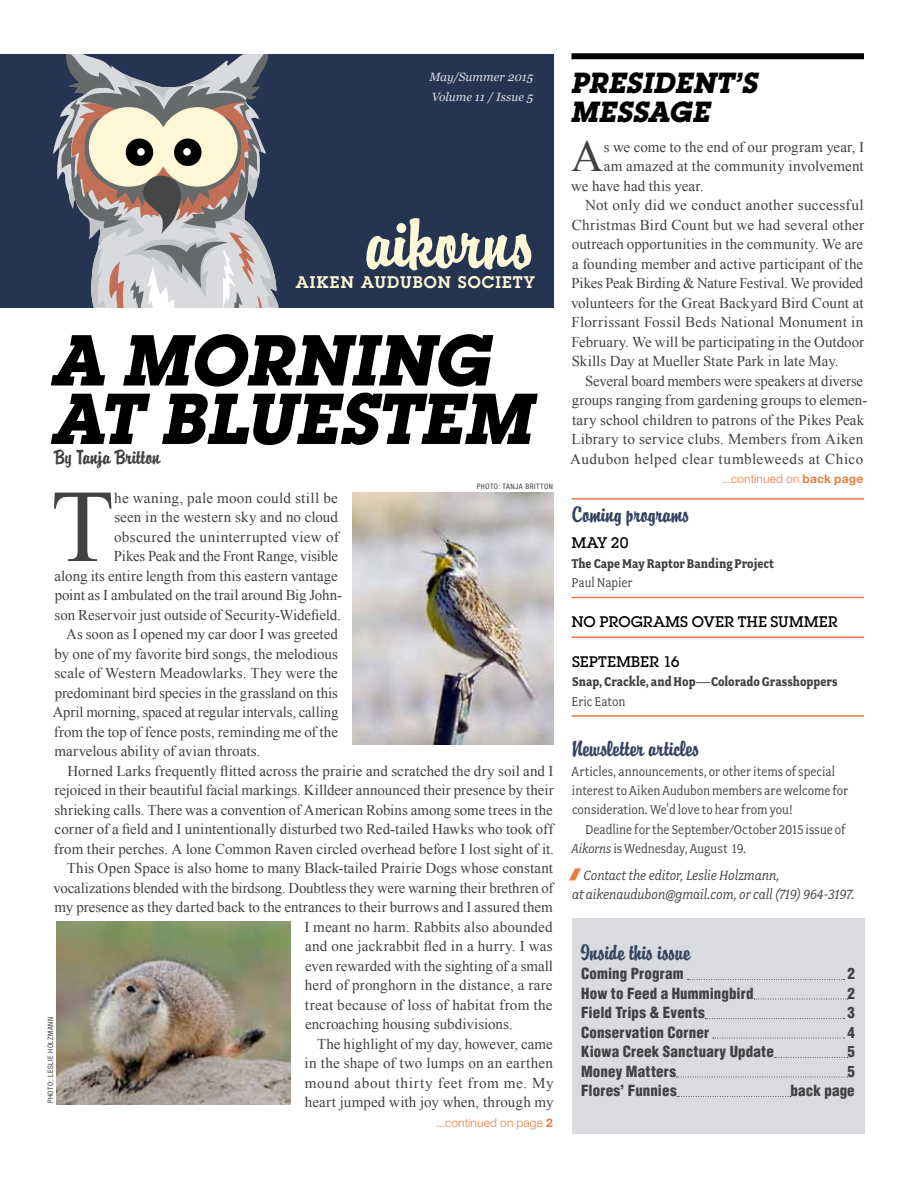
<style>
.page{position:relative;width:918px;height:1188px;background:#fff}
.page>*{position:absolute;margin:0;border:0;box-sizing:border-box;transform-origin:0 0}
.t1{font:103.35px "Times New Roman";color:#414042}
.t2{font:italic 700 70.5px "Lubalin Graph Std";letter-spacing:-.01em;color:#000}
.t3{font:64.5px "Brody";color:#fdf8d6}
.t4{font:44.4px "Times New Roman";color:#414042}
.t5{font:italic 700 28.5px/28.5px "Lubalin Graph Std";letter-spacing:.005em;color:#000}
.t6{font:19.5px "Brody";letter-spacing:-.005em;color:#344360}
.t7{font:18px "Brody";letter-spacing:-.005em;color:#414042}
.t8{font:600 16.5px "Lubalin Graph Std";letter-spacing:.06em;color:#fdf8d6}
.t9{font:15px "Times New Roman";letter-spacing:.005em;color:#414042}
.t10{font:900 condensed 15px "Helvetica";letter-spacing:.01em;color:#414042}
.t11{font:italic 15px/19.5px "Fairplex Narrow";letter-spacing:-.005em;color:#414042}
.t12{font:15px "Times New Roman";letter-spacing:.025em;color:#414042}
.t13{font:500 15px "Lubalin Graph Std";letter-spacing:.005em;color:#000}
.t14{font:15px "Times New Roman";letter-spacing:.035em;color:#414042}
.t15{font:15px "Times New Roman";letter-spacing:-.015em;color:#414042}
.t16{font:15px "Times New Roman";letter-spacing:.04em;color:#414042}
.t17{font:14.25px/19.5px "Fairplex Narrow";color:#414042}
.t18{font:700 14.25px/19.5px "Fairplex Narrow";color:#414042}
.t19{font:300 12px "Helvetica Neue LT Std";letter-spacing:.01em;color:#e67d3f}
.t20{font:italic 12px/19.5px "Georgia";color:#dddee1}
.t21{font:condensed 7.5px "Helvetica Neue LT Std";letter-spacing:.07em;color:#414042}
.s1{font-weight:700}
.s2{font-family:"Times New Roman"}
.s3{font-weight:400}
.s4{font-style:italic}
</style>
<div class="page">
<div style="left:572px;top:53px;width:292px;height:6px;background:#000"></div>
<div style="left:572px;top:918px;width:292px;height:216px;background:#dadbde"></div>
<svg style="left:688px;top:979px;width:156px;height:1px"></svg>
<svg style="left:754px;top:999px;width:94px;height:1px"></svg>
<svg style="left:705px;top:1018px;width:140px;height:1px"></svg>
<svg style="left:713px;top:1038px;width:131px;height:1px"></svg>
<svg style="left:774px;top:1057px;width:74px;height:1px"></svg>
<svg style="left:676px;top:1077px;width:172px;height:1px"></svg>
<svg style="left:677px;top:1096px;width:114px;height:1px"></svg>
<div style="left:0;top:54px;width:553px;height:253px;background:#253451"></div>
<svg style="left:58px;top:54px;width:221px;height:253px"></svg>
<hr style="left:572px;top:498px;width:292px;height:2px;background:#e67d3f">
<hr style="left:572px;top:597px;width:292px;height:1px;background:#e67d3f">
<hr style="left:572px;top:636px;width:292px;height:2px;background:#e67d3f">
<hr style="left:572px;top:715px;width:292px;height:2px;background:#e67d3f">
<img style="left:352px;top:493px;width:201px;height:252px">
<img style="left:57px;top:922px;width:234px;height:182px">
<p class="t20" style="left:429px;top:67px;width:105px">May/Summer 2015<br>Volume 11 / Issue 5</p>
<h3 class="t3" style="left:367px;top:204px;width:170px">aikorns</h3>
<p class="t8" style="left:296px;top:271px;width:241px">AIKEN AUDUBON SOCIETY</p>
<h2 class="t2" style="left:55px;top:315px;width:440px">A MORNING</h2>
<h2 class="t2" style="left:55px;top:373px;width:482px">AT BLUESTEM</h2>
<p class="t7" style="left:54px;top:446px;width:108px">By Tanja Britton</p>
<p class="t21" style="left:477px;top:482px;width:78px">PHOTO: TANJA BRITTON</p>
<h1 class="t1" style="left:51px;top:457px;width:65px">T</h1>
<p class="t9" style="left:114px;top:487px;width:225px">he waning, pale moon could still be</p>
<p class="t9" style="left:114px;top:507px;width:225px">seen in the western sky and no cloud</p>
<p class="t12" style="left:114px;top:526px;width:226px">obscured the uninterrupted view of</p>
<p class="t15" style="left:114px;top:546px;width:226px">Pikes Peak and the Front Range, visible</p>
<p class="t9" style="left:55px;top:565px;width:285px">along its entire length from this eastern vantage</p>
<p class="t9" style="left:55px;top:585px;width:289px">point as I ambulated on the trail around Big John-</p>
<p class="t9" style="left:55px;top:604px;width:288px">son Reservoir just outside of Security-Widefield.</p>
<p class="t9" style="left:66px;top:624px;width:273px">As soon as I opened my car door I was greeted</p>
<p class="t9" style="left:54px;top:643px;width:285px">by one of my favorite bird songs, the melodious</p>
<p class="t9" style="left:55px;top:663px;width:285px">scale of Western Meadowlarks. They were the</p>
<p class="t9" style="left:55px;top:682px;width:285px">predominant bird species in the grassland on this</p>
<p class="t9" style="left:53px;top:702px;width:287px">April morning, spaced at regular intervals, calling</p>
<p class="t9" style="left:54px;top:721px;width:286px">from the top of fence posts, reminding me of the</p>
<p class="t9" style="left:55px;top:741px;width:207px">marvelous ability of avian throats.</p>
<p class="t9" style="left:68px;top:760px;width:488px">Horned Larks frequently flitted across the prairie and scratched the dry soil and I</p>
<p class="t9" style="left:55px;top:780px;width:501px">rejoiced in their beautiful facial markings. Killdeer announced their presence by their</p>
<p class="t9" style="left:55px;top:799px;width:500px">shrieking calls. There was a convention of American Robins among some trees in the</p>
<p class="t9" style="left:55px;top:819px;width:500px">corner of a field and I unintentionally disturbed two Red-tailed Hawks who took off</p>
<p class="t9" style="left:54px;top:838px;width:502px">from their perches. A lone Common Raven circled overhead before I lost sight of it.</p>
<p class="t9" style="left:67px;top:858px;width:488px">This Open Space is also home to many Black-tailed Prairie Dogs whose constant</p>
<p class="t9" style="left:54px;top:877px;width:501px">vocalizations blended with the birdsong. Doubtless they were warning their brethren of</p>
<p class="t9" style="left:55px;top:897px;width:500px">my presence as they darted back to the entrances to their burrows and I assured them</p>
<p class="t9" style="left:304px;top:916px;width:250px">I meant no harm. Rabbits also abounded</p>
<p class="t9" style="left:305px;top:936px;width:249px">and one jackrabbit fled in a hurry. I was</p>
<p class="t9" style="left:305px;top:955px;width:250px">even rewarded with the sighting of a small</p>
<p class="t9" style="left:305px;top:975px;width:249px">herd of pronghorn in the distance, a rare</p>
<p class="t9" style="left:305px;top:994px;width:249px">treat because of loss of habitat from the</p>
<p class="t9" style="left:305px;top:1014px;width:209px">encroaching housing subdivisions.</p>
<p class="t9" style="left:317px;top:1033px;width:237px">The highlight of my day, however, came</p>
<p class="t9" style="left:305px;top:1053px;width:250px">in the shape of two lumps on an earthen</p>
<p class="t16" style="left:305px;top:1072px;width:250px">mound about thirty feet from me. My</p>
<p class="t9" style="left:305px;top:1092px;width:250px">heart jumped with joy when, through my</p>
<p class="t19" style="left:436px;top:1115px;width:118px">...continued on page <span class="s1">2</span></p>
<p class="t21" style="left:46px;top:1103px;width:88px;rotate:-90deg">PHOTO: LESLIE HOLZMANN</p>
<h3 class="t5" style="left:571px;top:68px;width:188px">PRESIDENT’S<br>MESSAGE</h3>
<h3 class="t4" style="left:571px;top:126px;width:34px">A</h3>
<p class="t9" style="left:604px;top:136px;width:262px">s we come to the end of our program year, I</p>
<p class="t9" style="left:604px;top:156px;width:261px">am amazed at the community involvement</p>
<p class="t9" style="left:571px;top:175px;width:134px">we have had this year.</p>
<p class="t12" style="left:585px;top:195px;width:280px">Not only did we conduct another successful</p>
<p class="t9" style="left:572px;top:214px;width:294px">Christmas Bird Count but we had several other</p>
<p class="t9" style="left:572px;top:234px;width:293px">outreach opportunities in the community. We are</p>
<p class="t9" style="left:572px;top:253px;width:293px">a founding member and active participant of the</p>
<p class="t9" style="left:572px;top:273px;width:293px">Pikes Peak Birding &amp; Nature Festival. We provided</p>
<p class="t9" style="left:571px;top:292px;width:294px">volunteers for the Great Backyard Bird Count at</p>
<p class="t9" style="left:572px;top:312px;width:293px">Florrissant Fossil Beds National Monument in</p>
<p class="t9" style="left:572px;top:331px;width:294px">February. We will be participating in the Outdoor</p>
<p class="t9" style="left:572px;top:351px;width:268px">Skills Day at Mueller State Park in late May.</p>
<p class="t9" style="left:585px;top:370px;width:279px">Several board members were speakers at diverse</p>
<p class="t9" style="left:572px;top:390px;width:297px">groups ranging from gardening groups to elemen-</p>
<p class="t9" style="left:572px;top:409px;width:294px">tary school children to patrons of the Pikes Peak</p>
<p class="t9" style="left:571px;top:429px;width:293px">Library to service clubs. Members from Aiken</p>
<p class="t14" style="left:570px;top:448px;width:295px">Audubon helped clear tumbleweeds at Chico</p>
<p class="t19" style="left:722px;top:471px;width:143px">...continued on <span class="s1">back page</span></p>
<h3 class="t6" style="left:572px;top:503px;width:119px">Coming programs</h3>
<p class="t13" style="left:572px;top:533px;width:58px">MAY 20</p>
<p class="t18" style="left:572px;top:553px;width:204px">The Cape May Raptor Banding Project</p>
<p class="t17" style="left:572px;top:573px;width:62px">Paul Napier</p>
<p class="t13" style="left:572px;top:612px;width:268px">NO PROGRAMS OVER THE SUMMER</p>
<p class="t13" style="left:572px;top:652px;width:109px">SEPTEMBER 16</p>
<p class="t18" style="left:572px;top:672px;width:268px">Snap, Crackle, and Hop<span class="s2">—</span>Colorado Grasshoppers<br><span class="s3">Eric Eaton</span></p>
<h3 class="t6" style="left:572px;top:737px;width:129px">Newsletter articles</h3>
<p class="t17" style="left:572px;top:761px;width:278px">Articles, announcements, or other items of special interest to Aiken Audubon members are welcome for consideration. We'd love to hear from you!</p>
<p class="t17" style="left:571px;top:820px;width:276px;text-indent:14px">Deadline for the September/October 2015 issue of<br><span class="s4">Aikorns</span> is Wednesday, August 19.</p>
<p class="t11" style="left:572px;top:865px;width:284px;text-indent:11px">Contact the editor, Leslie Holzmann,<br>at aikenaudubon@gmail.com, or call (719) 964-3197.</p>
<h3 class="t6" style="left:581px;top:941px;width:111px">Inside this issue</h3>
<p class="t10" style="left:581px;top:964px;width:104px">Coming Program</p>
<p class="t10" style="left:847px;top:964px;width:9px">2</p>
<p class="t10" style="left:581px;top:984px;width:174px">How to Feed a Hummingbird</p>
<p class="t10" style="left:847px;top:984px;width:9px">2</p>
<p class="t10" style="left:581px;top:1003px;width:125px">Field Trips &amp; Events</p>
<p class="t10" style="left:847px;top:1003px;width:9px">3</p>
<p class="t10" style="left:581px;top:1023px;width:129px">Conservation Corner</p>
<p class="t10" style="left:847px;top:1023px;width:9px">4</p>
<p class="t10" style="left:581px;top:1042px;width:194px">Kiowa Creek Sanctuary Update</p>
<p class="t10" style="left:847px;top:1042px;width:9px">5</p>
<p class="t10" style="left:581px;top:1062px;width:96px">Money Matters</p>
<p class="t10" style="left:847px;top:1062px;width:9px">5</p>
<p class="t10" style="left:581px;top:1081px;width:97px">Flores’ Funnies</p>
<p class="t10" style="left:790px;top:1081px;width:66px">back page</p>
</div>
